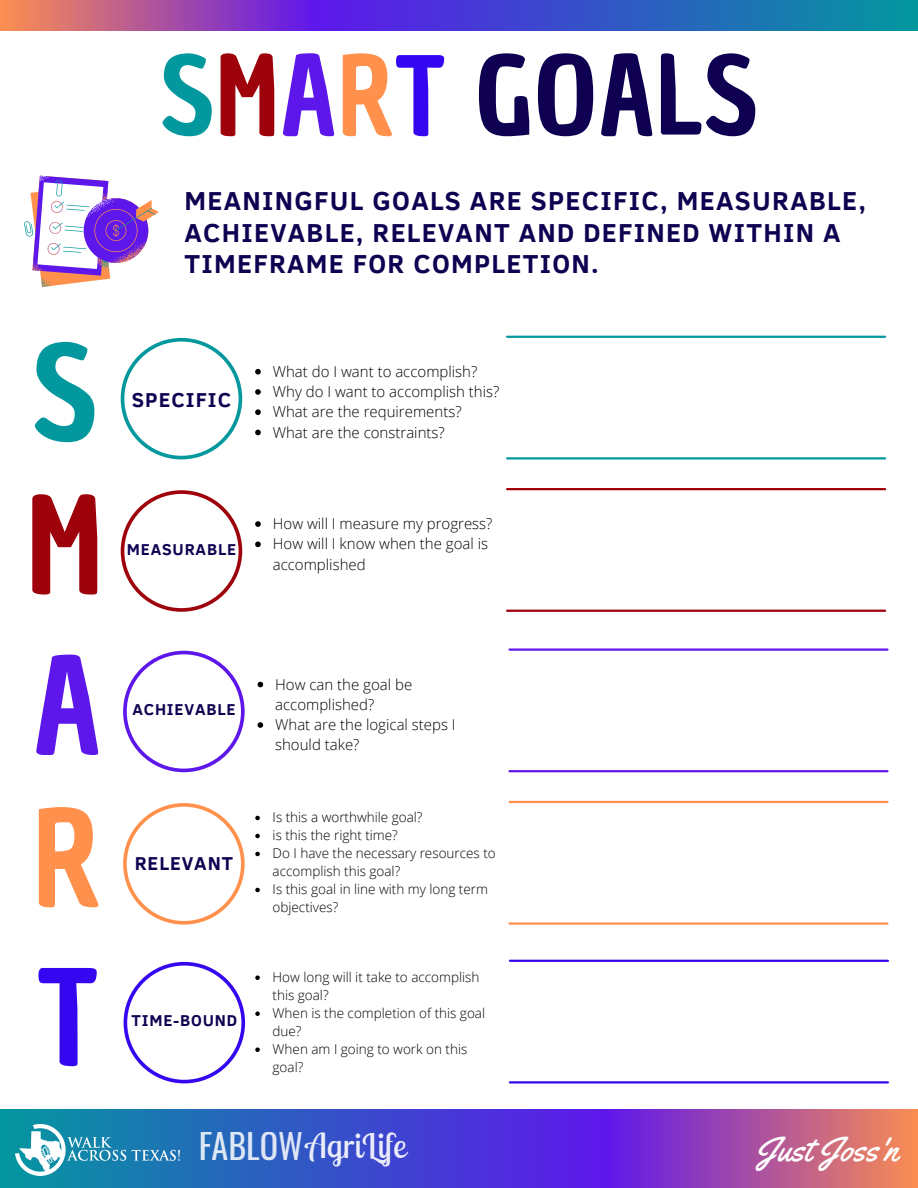
<style>
.page{position:relative;width:918px;height:1188px;background:#fff}
.page>*{position:absolute;margin:0;border:0;box-sizing:border-box;transform-origin:0 0}
.t1{font:127.95px "Chau Philomene One";color:#03989e}
.t2{font:127.95px "Chau Philomene One";color:#9e030c}
.t3{font:127.95px "Chau Philomene One";color:#5e17eb}
.t4{font:127.95px "Chau Philomene One";color:#ff914d}
.t5{font:127.95px "Chau Philomene One";color:#3507f1}
.t6{font:105.75px "Chau Philomene One";letter-spacing:.01em;color:#100051}
.t7{font:34.2px "Lobster Two";color:#fff}
.t8{font:34.2px "Yellowtail";color:#fff}
.t9{font:700 26.7px/31.5px "Clear Sans";letter-spacing:.05em;color:#100051}
.t10{font:700 20.7px "Clear Sans";letter-spacing:.05em;color:#100051}
.t11{font:700 19.2px "Clear Sans";letter-spacing:.05em;color:#100051}
.t12{font:700 16.2px "Clear Sans";letter-spacing:.05em;color:#100051}
.t13{font:300 15px/20.2px "Open Sans";color:#000}
.t14{font:300 13.5px/18px "Open Sans";color:#000}
.s1{color:#03989e}
.s2{color:#9e030c}
.s3{color:#5e17eb}
.s4{color:#ff914d}
.s5{color:#3507f1}
.s6{font-family:"Oswald"}
</style>
<div class="page">
<svg style="left:121px;top:338px;width:121px;height:121px"></svg>
<hr style="left:507px;top:457px;width:378px;height:3px;background:#03989e">
<hr style="left:507px;top:336px;width:378px;height:2px;background:#03989e">
<svg style="left:121px;top:490px;width:121px;height:122px"></svg>
<hr style="left:507px;top:610px;width:378px;height:2px;background:#9e030c">
<hr style="left:507px;top:488px;width:378px;height:2px;background:#9e030c">
<svg style="left:123px;top:651px;width:122px;height:121px"></svg>
<hr style="left:509px;top:770px;width:379px;height:2px;background:#5e17eb">
<hr style="left:509px;top:648px;width:379px;height:3px;background:#5e17eb">
<svg style="left:123px;top:803px;width:122px;height:122px"></svg>
<hr style="left:509px;top:922px;width:379px;height:3px;background:#ff914d">
<hr style="left:509px;top:801px;width:379px;height:2px;background:#ff914d">
<svg style="left:124px;top:962px;width:121px;height:121px"></svg>
<hr style="left:510px;top:1081px;width:378px;height:3px;background:#3507f1">
<hr style="left:510px;top:960px;width:378px;height:2px;background:#3507f1">
<svg style="left:24px;top:176px;width:135px;height:111px"></svg>
<svg style="left:0;top:1110px;width:918px;height:78px;background:#634fb9"></svg>
<svg style="left:0;top:0;width:918px;height:30px;background:#5b56b6"></svg>
<img style="left:15px;top:1125px;width:165px;height:50px">
<svg style="left:255px;top:369px;width:6px;height:6px"></svg>
<svg style="left:255px;top:389px;width:6px;height:6px"></svg>
<svg style="left:255px;top:409px;width:6px;height:6px"></svg>
<svg style="left:255px;top:430px;width:6px;height:5px"></svg>
<svg style="left:255px;top:521px;width:6px;height:6px"></svg>
<svg style="left:255px;top:542px;width:6px;height:5px"></svg>
<svg style="left:258px;top:682px;width:5px;height:5px"></svg>
<svg style="left:258px;top:722px;width:5px;height:6px"></svg>
<svg style="left:255px;top:816px;width:5px;height:4px"></svg>
<svg style="left:255px;top:834px;width:5px;height:4px"></svg>
<svg style="left:255px;top:852px;width:5px;height:4px"></svg>
<svg style="left:255px;top:888px;width:5px;height:4px"></svg>
<svg style="left:255px;top:975px;width:5px;height:5px"></svg>
<svg style="left:255px;top:1011px;width:5px;height:5px"></svg>
<svg style="left:255px;top:1047px;width:5px;height:5px"></svg>
<p class="t6" style="left:160px;top:25px;width:600px"><span class="s1">S</span><span class="s2">M</span><span class="s3">A</span><span class="s4">R</span><span class="s5">T</span> GOALS</p>
<p class="t1" style="left:31px;top:308px;width:68px">S</p>
<p class="t2" style="left:27px;top:460px;width:78px">M</p>
<p class="t3" style="left:33px;top:621px;width:70px">A</p>
<p class="t9" style="left:184px;top:184px;width:683px">MEANINGFUL GOALS ARE SPECIFIC, MEASURABLE,<br>ACHIEVABLE, RELEVANT AND DEFINED WITHIN A<br>TIMEFRAME FOR COMPLETION.</p>
<p class="t10" style="left:132px;top:385px;width:101px">SPECIFIC</p>
<p class="t12" style="left:127px;top:537px;width:111px">MEASURABLE</p>
<p class="t13" style="left:273px;top:361px;width:206px">What do I want to accomplish?</p>
<p class="t13" style="left:273px;top:381px;width:228px">Why do I want to accomplish this?</p>
<p class="t13" style="left:273px;top:401px;width:190px">What are the requirements?</p>
<p class="t13" style="left:273px;top:422px;width:174px">What are the constraints?</p>
<p class="t13" style="left:273px;top:513px;width:221px">How will I measure my progress?</p>
<p class="t13" style="left:273px;top:533px;width:217px">How will I know when the goal is accomplished</p>
<p class="t12" style="left:132px;top:698px;width:105px">ACHIEVABLE</p>
<p class="t13" style="left:275px;top:674px;width:139px">How can the goal be accomplished?</p>
<p class="t13" style="left:275px;top:714px;width:182px">What are the logical steps I should take?</p>
<p class="t4" style="left:33px;top:773px;width:70px">R</p>
<p class="t14" style="left:273px;top:808px;width:151px">Is this a worthwhile goal?</p>
<p class="t14" style="left:273px;top:826px;width:127px">is this the right time?</p>
<p class="t14" style="left:273px;top:844px;width:225px">Do I have the necessary resources to accomplish this goal?</p>
<p class="t14" style="left:273px;top:880px;width:217px">Is this goal in line with my long term objectives?</p>
<p class="t11" style="left:135px;top:849px;width:100px">RELEVANT</p>
<p class="t5" style="left:38px;top:932px;width:62px">T</p>
<p class="t14" style="left:273px;top:968px;width:208px">How long will it take to accomplish this goal?</p>
<p class="t14" style="left:273px;top:1004px;width:214px">When is the completion of this goal due?</p>
<p class="t14" style="left:273px;top:1040px;width:196px">When am I going to work on this goal?</p>
<p class="t12" style="left:131px;top:1009px;width:107px">TIME-BOUND</p>
<h3 class="t7" style="left:198px;top:1124px;width:209px"><span class="s6">FABLOW</span>AgriLife</h3>
<p class="t8" style="left:756px;top:1128px;width:143px">Just Joss'n</p>
</div>
